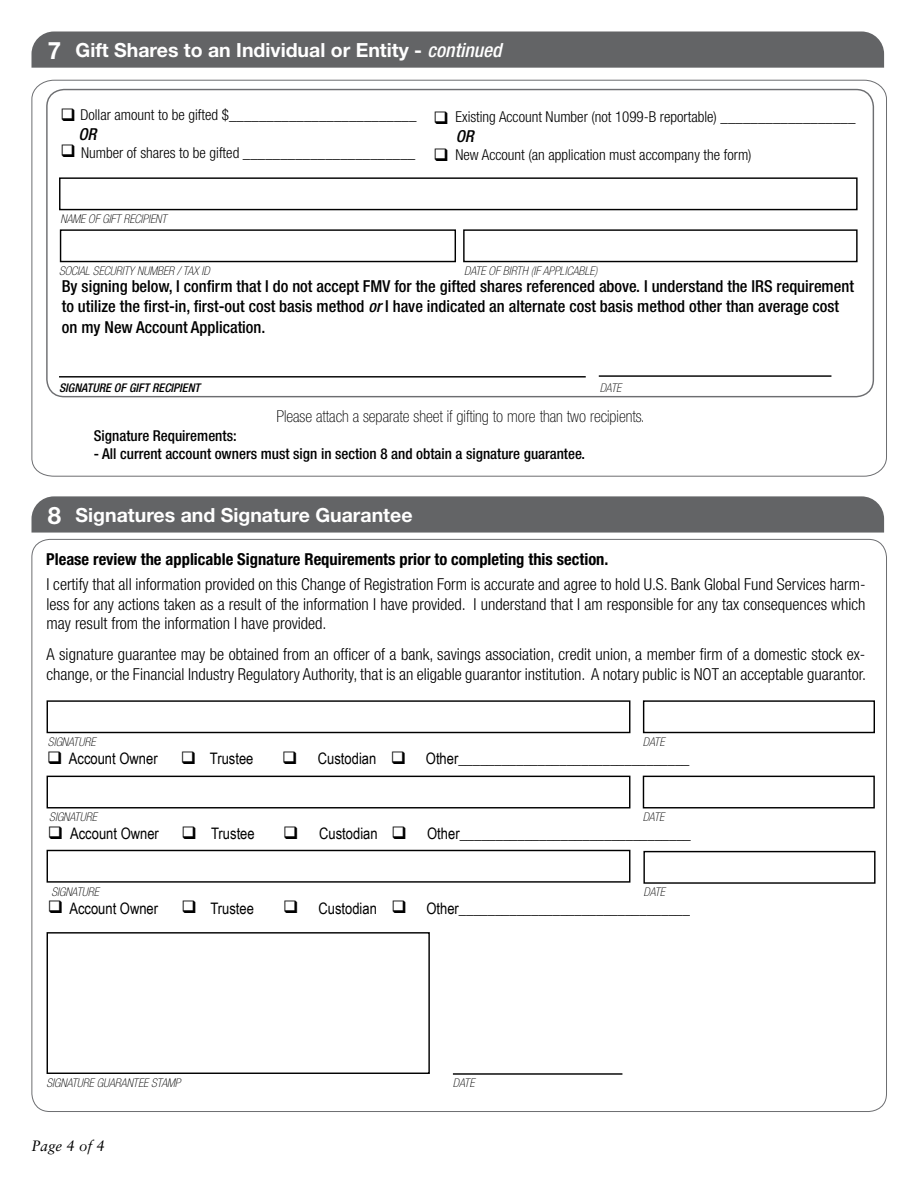
<style>
.page{position:relative;width:918px;height:1188px;background:#fff}
.page>*{position:absolute;margin:0;border:0;box-sizing:border-box;transform-origin:0 0}
.t1{font:700 19.5px "Helvetica Neue";color:#fff}
.t2{font:300 condensed 16.5px/19.8px "Helvetica Neue";color:#000;text-align:justify}
.t3{font:500 condensed 16.5px/20.2px "Helvetica Neue";color:#000}
.t4{font:700 condensed 16.5px "Helvetica Neue";color:#000}
.t5{font:100 condensed 16.5px "Helvetica Neue";color:#000}
.t6{font:italic 500 condensed 16.5px "Helvetica Neue";color:#000}
.t7{font:15.9px "Arial Narrow";color:#000}
.t8{font:300 condensed 15px "Helvetica Neue";color:#000}
.t9{font:500 condensed 15px "Helvetica Neue";color:#000}
.t10{font:italic 15px "Sabon";color:#000}
.t11{font:italic 100 condensed 12px "Helvetica Neue";color:#000}
.t12{font:italic 500 condensed 12px "Helvetica Neue";color:#000}
.s1{font-size:24px}
.s2{font-weight:500;font-style:italic;font-stretch:condensed}
.s3{font-style:italic}
</style>
<div class="page">
<svg style="left:31px;top:79px;width:856px;height:398px"></svg>
<div style="left:32px;top:31px;width:852px;height:37px;background:#636466"></div>
<div style="left:59px;top:177px;width:799px;height:33px;border:1px solid #000"></div>
<div style="left:463px;top:229px;width:395px;height:33px;border:1px solid #000"></div>
<div style="left:60px;top:229px;width:396px;height:33px;border:1px solid #000"></div>
<hr style="left:59px;top:376px;width:527px;height:2px;background:#000">
<hr style="left:599px;top:375px;width:232px;height:2px;background:#000">
<div style="left:32px;top:496px;width:852px;height:37px;background:#636466"></div>
<div style="left:47px;top:700px;width:583px;height:33px;border:1px solid #000"></div>
<div style="left:643px;top:700px;width:232px;height:33px;border:1px solid #000"></div>
<div style="left:47px;top:776px;width:583px;height:32px;border:1px solid #000"></div>
<div style="left:643px;top:776px;width:232px;height:32px;border:1px solid #000"></div>
<div style="left:47px;top:850px;width:583px;height:33px;border:1px solid #000"></div>
<div style="left:643px;top:851px;width:233px;height:33px;border:1px solid #000"></div>
<div style="left:47px;top:932px;width:383px;height:142px;border:1px solid #000"></div>
<hr style="left:453px;top:1073px;width:169px;height:2px;background:#000">
<svg style="left:62px;top:108px;width:12px;height:49px"></svg>
<svg style="left:435px;top:111px;width:13px;height:50px"></svg>
<p class="t1" style="left:48px;top:38px;width:455px"><span class="s1">7</span> Gift Shares to an Individual or Entity - <span class="s2">continued</span></p>
<p class="t8" style="left:80px;top:106px;width:338px">Dollar amount to be gifted $_________________________</p>
<p class="t6" style="left:78px;top:124px;width:20px">OR</p>
<p class="t8" style="left:81px;top:144px;width:336px">Number of shares to be gifted _______________________</p>
<p class="t11" style="left:60px;top:212px;width:108px">NAME OF GIFT RECIPIENT</p>
<p class="t8" style="left:455px;top:109px;width:402px">Existing Account Number (not 1099-B reportable) __________________</p>
<p class="t6" style="left:456px;top:127px;width:20px">OR</p>
<p class="t8" style="left:455px;top:146px;width:298px">New Account (an application must accompany the form)</p>
<p class="t11" style="left:59px;top:264px;width:152px">SOCIAL SECURITY NUMBER / TAX ID</p>
<p class="t11" style="left:464px;top:264px;width:135px">DATE OF BIRTH (IF APPLICABLE)</p>
<p class="t3" style="left:62px;top:276px;width:794px">By signing below, I confirm that I do not accept FMV for the gifted shares referenced above. I understand the IRS requirement to utilize the first-in, first-out cost basis method <span class="s3">or</span> I have indicated an alternate cost basis method other than average cost on my New Account Application.</p>
<p class="t12" style="left:59px;top:380px;width:143px">SIGNATURE OF GIFT RECIPIENT</p>
<p class="t11" style="left:600px;top:381px;width:23px">DATE</p>
<p class="t9" style="left:94px;top:427px;width:144px">Signature Requirements:</p>
<p class="t9" style="left:94px;top:445px;width:493px">- All current account owners must sign in section 8 and obtain a signature guarantee.</p>
<p class="t5" style="left:276px;top:407px;width:370px">Please attach a separate sheet if gifting to more than two recipients.</p>
<p class="t1" style="left:48px;top:503px;width:366px"><span class="s1">8</span> Signatures and Signature Guarantee</p>
<p class="t4" style="left:46px;top:549px;width:564px">Please review the applicable Signature Requirements prior to completing this section.</p>
<p class="t2" style="left:47px;top:574px;width:820px">I certify that all information provided on this Change of Registration Form is accurate and agree to hold U.S. Bank Global Fund Services harm&shy;less for any actions taken as a result of the information I have provided. I understand that I am responsible for any tax consequences which may result from the information I have provided.</p>
<p class="t2" style="left:47px;top:644px;width:821px">A signature guarantee may be obtained from an officer of a bank, savings association, credit union, a member firm of a domestic stock ex&shy;change, or the Financial Industry Regulatory Authority, that is an eligable guarantor institution. A notary public is NOT an acceptable guarantor.</p>
<p class="t11" style="left:48px;top:735px;width:49px">SIGNATURE</p>
<p class="t11" style="left:643px;top:735px;width:23px">DATE</p>
<p class="t7" style="left:47px;top:746px;width:112px">❑ Account Owner</p>
<p class="t7" style="left:210px;top:746px;width:45px">Trustee</p>
<p class="t7" style="left:318px;top:746px;width:60px">Custodian</p>
<p class="t7" style="left:426px;top:746px;width:265px">Other________________________________</p>
<p class="t11" style="left:49px;top:810px;width:49px">SIGNATURE</p>
<p class="t11" style="left:643px;top:810px;width:23px">DATE</p>
<p class="t7" style="left:48px;top:822px;width:113px">❑ Account Owner</p>
<p class="t7" style="left:211px;top:822px;width:45px">Trustee</p>
<p class="t7" style="left:319px;top:822px;width:60px">Custodian</p>
<p class="t7" style="left:427px;top:822px;width:265px">Other________________________________</p>
<p class="t11" style="left:51px;top:885px;width:49px">SIGNATURE</p>
<p class="t11" style="left:643px;top:885px;width:23px">DATE</p>
<p class="t7" style="left:48px;top:897px;width:112px">❑ Account Owner</p>
<p class="t7" style="left:210px;top:897px;width:45px">Trustee</p>
<p class="t7" style="left:318px;top:897px;width:60px">Custodian</p>
<p class="t7" style="left:426px;top:897px;width:265px">Other________________________________</p>
<p class="t11" style="left:47px;top:1076px;width:135px">SIGNATURE GUARANTEE STAMP</p>
<p class="t11" style="left:453px;top:1076px;width:23px">DATE</p>
<p class="t10" style="left:32px;top:1138px;width:75px">Page 4 of 4</p>
</div>
